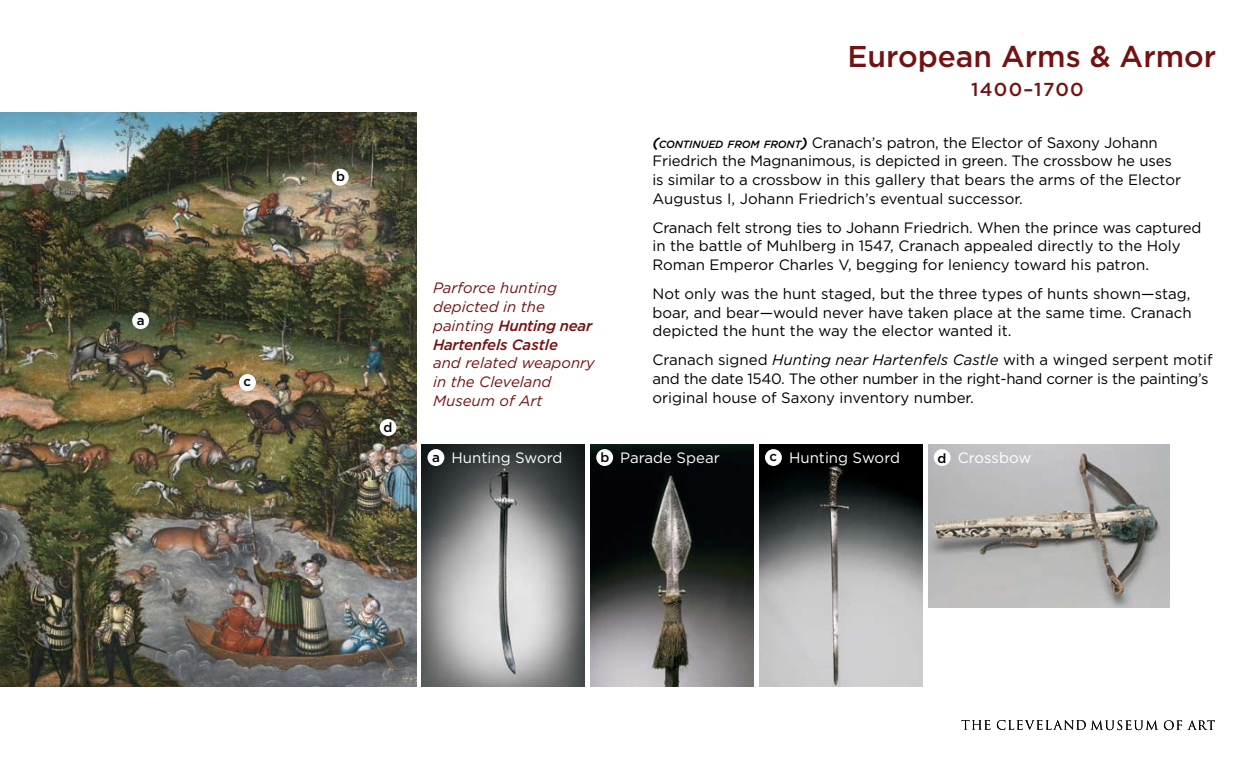
<style>
.page{position:relative;width:1260px;height:765px;background:#fff}
.page>*{position:absolute;margin:0;border:0;box-sizing:border-box;transform-origin:0 0}
.t1{font:500 30px "Gotham";color:#741112}
.t2{font:500 18.75px "Gotham";letter-spacing:.07em;color:#741112}
.t3{font:15px/18.8px "Gotham";letter-spacing:-.01em;color:#000}
.t4{font:italic 15px/18.8px "Gotham";color:#741112}
.t5{font:15px "Gotham";color:#fff}
.t6{font:500 13.25px "Gotham";color:#000}
.s1{font-weight:500}
.s2{font-weight:500;font-style:italic}
.s3{font-weight:500;font-style:italic;font-size:10.5px}
.s4{font-style:italic}
</style>
<div class="page">
<img style="left:0;top:112px;width:416px;height:574px">
<img style="left:759px;top:444px;width:163px;height:242px">
<img style="left:928px;top:444px;width:242px;height:164px">
<img style="left:422px;top:444px;width:163px;height:242px">
<img style="left:591px;top:444px;width:163px;height:242px">
<svg style="left:961px;top:720px;width:29px;height:10px"></svg>
<svg style="left:1164px;top:720px;width:51px;height:10px"></svg>
<svg style="left:997px;top:720px;width:161px;height:10px"></svg>
<div style="left:428px;top:449px;width:16px;height:17px;background:#fff;border-radius:50%"></div>
<div style="left:596px;top:449px;width:17px;height:17px;background:#fff;border-radius:50%"></div>
<div style="left:332px;top:169px;width:17px;height:17px;background:#fff;border-radius:50%"></div>
<div style="left:765px;top:449px;width:17px;height:17px;background:#fff;border-radius:50%"></div>
<div style="left:239px;top:374px;width:17px;height:17px;background:#fff;border-radius:50%"></div>
<div style="left:934px;top:449px;width:17px;height:17px;background:#fff;border-radius:50%"></div>
<div style="left:380px;top:419px;width:17px;height:17px;background:#fff;border-radius:50%"></div>
<div style="left:132px;top:312px;width:17px;height:17px;background:#fff;border-radius:50%"></div>
<p class="t6" style="left:137px;top:312px;width:9px">a</p>
<p class="t6" style="left:243px;top:374px;width:9px">c</p>
<p class="t6" style="left:336px;top:169px;width:10px">b</p>
<p class="t6" style="left:384px;top:420px;width:10px">d</p>
<p class="t4" style="left:433px;top:279px;width:161px">Parforce hunting depicted in the painting <span class="s1">Hunting near<br>Hartenfels Castle</span></p>
<p class="t4" style="left:433px;top:354px;width:163px">and related weaponry in the Cleveland<br>Museum of Art</p>
<h1 class="t1" style="left:847px;top:40px;width:370px">European Arms &amp; Armor</h1>
<p class="t2" style="left:971px;top:79px;width:114px">1400–1700</p>
<p class="t3" style="left:652px;top:133px;width:530px"><span class="s2">(</span><span class="s3">CONTINUED FROM FRONT</span><span class="s2">)</span> Cranach’s patron, the Elector of Saxony Johann Friedrich the Magnanimous, is depicted in green. The crossbow he uses is similar to a crossbow in this gallery that bears the arms of the Elector Augustus I, Johann Friedrich’s eventual successor.</p>
<p class="t3" style="left:653px;top:218px;width:550px">Cranach felt strong ties to Johann Friedrich. When the prince was captured in the battle of Muhlberg in 1547, Cranach appealed directly to the Holy<br>Roman Emperor Charles V, begging for leniency toward his patron.</p>
<p class="t3" style="left:653px;top:284px;width:541px;text-align:justify">Not only was the hunt staged, but the three types of hunts shown—stag, boar, and bear—would never have taken place at the same time. Cranach depicted the hunt the way the elector wanted it.</p>
<p class="t3" style="left:653px;top:350px;width:562px">Cranach signed <span class="s4">Hunting near Hartenfels Castle</span> with a winged serpent motif and the date 1540. The other number in the right-hand corner is the painting’s original house of Saxony inventory number.</p>
<p class="t5" style="left:452px;top:449px;width:112px">Hunting Sword</p>
<p class="t5" style="left:620px;top:449px;width:101px">Parade Spear</p>
<p class="t5" style="left:789px;top:449px;width:112px">Hunting Sword</p>
<p class="t5" style="left:958px;top:449px;width:75px">Crossbow</p>
<p class="t6" style="left:432px;top:449px;width:9px">a</p>
<p class="t6" style="left:601px;top:450px;width:10px">b</p>
<p class="t6" style="left:938px;top:450px;width:10px">d</p>
<p class="t6" style="left:769px;top:449px;width:9px">c</p>
</div>
